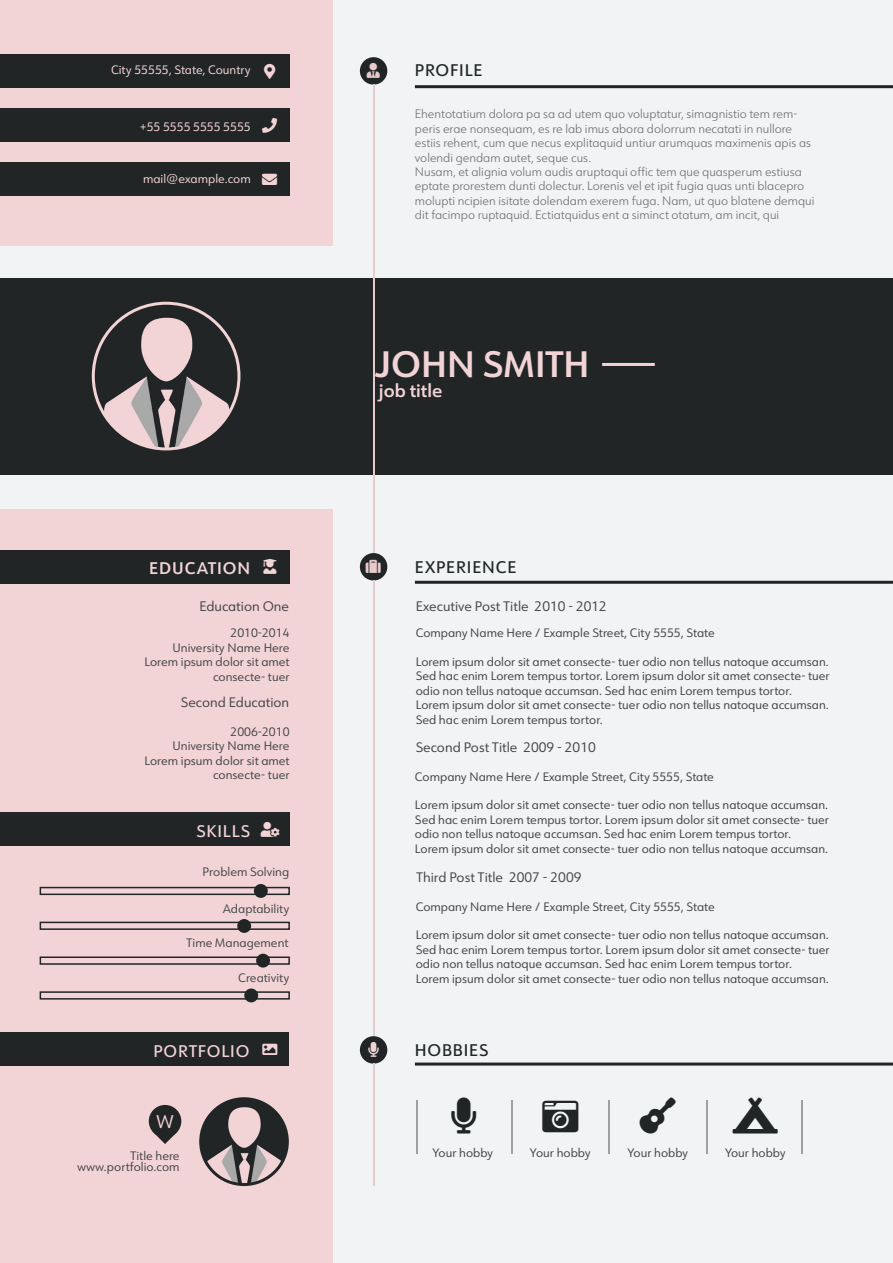
<style>
.page{position:relative;width:893px;height:1263px;background:#f1f3f4}
.page>*{position:absolute;margin:0;border:0;box-sizing:border-box;transform-origin:0 0}
.t1{font:600 36px "URW Form";color:#f2d4d7}
.t2{font:600 18px "URW Form";color:#f2d4d7}
.t3{font:18px "URW Form";color:#f2d4d7}
.t4{font:500 16.5px "URW Form";letter-spacing:.05em;color:#212526}
.t5{font:500 16.5px "URW Form";letter-spacing:.05em;color:#f2d4d7}
.t6{font:600 16.5px "URW Form";letter-spacing:.05em;color:#f2d4d7}
.t7{font:13.5px "URW Form";color:#474748}
.t8{font:12px/14.4px "URW Form";color:#474748}
.t9{font:300 12px/14.4px "URW Form";color:#717171}
.t10{font:12px "URW Form";color:#f2d4d7}
.t11{font:12px "URW Form";color:#484848}
</style>
<div class="page">
<div style="left:360px;top:57px;width:27px;height:28px;background:#212526;border-radius:50%"></div>
<div style="left:0;top:0;width:332px;height:1263px;background:#f2d4d7"></div>
<div style="left:1px;top:246px;width:892px;height:263px;background:#f1f3f4"></div>
<div style="left:0;top:278px;width:893px;height:196px;background:#212526"></div>
<div style="left:0;top:54px;width:290px;height:33px;background:#212526"></div>
<div style="left:0;top:108px;width:290px;height:34px;background:#212526"></div>
<div style="left:0;top:163px;width:290px;height:33px;background:#212526"></div>
<img style="left:93px;top:303px;width:146px;height:146px;border-radius:73px">
<div style="left:92px;top:302px;width:148px;height:148px;border:3px solid #f2d4d7;border-radius:50%"></div>
<hr style="left:373px;top:85px;width:1px;height:468px;background:#e6cacc">
<div style="left:0;top:550px;width:290px;height:33px;background:#212526"></div>
<div style="left:360px;top:553px;width:27px;height:27px;background:#212526;border-radius:50%"></div>
<hr style="left:415px;top:581px;width:478px;height:3px;background:#212526">
<hr style="left:415px;top:85px;width:478px;height:3px;background:#212526">
<hr style="left:602px;top:363px;width:53px;height:3px;background:#f2d4d7">
<hr style="left:373px;top:580px;width:1px;height:456px;background:#e6cacc">
<div style="left:40px;top:991px;width:250px;height:8px;border:2px solid #212526"></div>
<div style="left:40px;top:956px;width:250px;height:9px;border:2px solid #212526"></div>
<div style="left:40px;top:922px;width:250px;height:8px;border:2px solid #212526"></div>
<div style="left:40px;top:887px;width:250px;height:8px;border:2px solid #212526"></div>
<div style="left:0;top:812px;width:290px;height:33px;background:#212526"></div>
<hr style="left:706px;top:1100px;width:1px;height:53px;background:#212526">
<hr style="left:608px;top:1100px;width:2px;height:53px;background:#212526">
<hr style="left:511px;top:1100px;width:1px;height:53px;background:#212526">
<hr style="left:416px;top:1100px;width:2px;height:53px;background:#212526">
<hr style="left:802px;top:1100px;width:1px;height:53px;background:#212526">
<div style="left:0;top:1032px;width:289px;height:33px;background:#212526"></div>
<div style="left:360px;top:1036px;width:27px;height:28px;background:#212526;border-radius:50%"></div>
<hr style="left:415px;top:1062px;width:478px;height:3px;background:#212526">
<img style="left:201px;top:1099px;width:86px;height:85px;border-radius:43px">
<div style="left:199px;top:1097px;width:90px;height:89px;border:3px solid #212526;border-radius:50%"></div>
<svg style="left:153px;top:1132px;width:24px;height:12px"></svg>
<div style="left:149px;top:1105px;width:32px;height:32px;background:#212526;border-radius:50%"></div>
<div style="left:254px;top:884px;width:14px;height:14px;background:#212526;border-radius:50%"></div>
<div style="left:237px;top:919px;width:14px;height:14px;background:#212526;border-radius:50%"></div>
<div style="left:256px;top:954px;width:14px;height:13px;background:#212526;border-radius:50%"></div>
<div style="left:244px;top:988px;width:14px;height:14px;background:#212526;border-radius:50%"></div>
<hr style="left:373px;top:1064px;width:1px;height:122px;background:#e6cacc">
<p class="t10" style="left:111px;top:62px;width:141px">City 55555, State, Country</p>
<p class="t10" style="left:140px;top:118px;width:112px">+55 5555 5555 5555</p>
<p class="t10" style="left:143px;top:171px;width:109px">mail@example.com</p>
<h3 class="t4" style="left:415px;top:59px;width:69px">PROFILE</h3>
<p class="t9" style="left:415px;top:107px;width:401px">Ehentotatium dolora pa sa ad utem quo voluptatur, simagnistio tem rem&shy;peris erae nonsequam, es re lab imus abora dolorrum necatati in nullore estiis rehent, cum que necus explitaquid untiur arumquas maximenis apis as volendi gendam autet, seque cus.<br>Nusam, et alignia volum audis aruptaqui offic tem que quasperum estiusa eptate prorestem dunti dolectur. Lorenis vel et ipit fugia quas unti blacepro molupti ncipien isitate dolendam exerem fuga. Nam, ut quo blatene demqui dit facimpo ruptaquid. Ectiatquidus ent a siminct otatum, am incit, qui</p>
<h1 class="t1" style="left:374px;top:339px;width:217px">JOHN SMITH</h1>
<h2 class="t2" style="left:379px;top:378px;width:65px">job title</h2>
<h3 class="t6" style="left:149px;top:557px;width:102px">EDUCATION</h3>
<h3 class="t4" style="left:415px;top:556px;width:103px">EXPERIENCE</h3>
<p class="t7" style="left:199px;top:597px;width:91px">Education One</p>
<p class="t7" style="left:416px;top:597px;width:193px">Executive Post Title 2010 - 2012</p>
<p class="t8" style="left:416px;top:625px;width:301px">Company Name Here / Example Street, City 5555, State</p>
<p class="t8" style="left:416px;top:654px;width:416px">Lorem ipsum dolor sit amet consecte- tuer odio non tellus natoque accumsan.<br>Sed hac enim Lorem tempus tortor. Lorem ipsum dolor sit amet consecte- tuer odio non tellus natoque accumsan. Sed hac enim Lorem tempus tortor.<br>Lorem ipsum dolor sit amet consecte- tuer odio non tellus natoque accumsan.<br>Sed hac enim Lorem tempus tortor.</p>
<p class="t8" style="left:144px;top:626px;width:147px;text-align:right">2010-2014<br>University Name Here<br>Lorem ipsum dolor sit amet consecte- tuer</p>
<p class="t7" style="left:181px;top:693px;width:110px">Second Education</p>
<p class="t8" style="left:144px;top:724px;width:147px;text-align:right">2006-2010<br>University Name Here<br>Lorem ipsum dolor sit amet consecte- tuer</p>
<p class="t7" style="left:416px;top:738px;width:182px">Second Post Title 2009 - 2010</p>
<p class="t8" style="left:415px;top:769px;width:301px">Company Name Here / Example Street, City 5555, State</p>
<p class="t8" style="left:415px;top:797px;width:416px">Lorem ipsum dolor sit amet consecte- tuer odio non tellus natoque accumsan.<br>Sed hac enim Lorem tempus tortor. Lorem ipsum dolor sit amet consecte- tuer odio non tellus natoque accumsan. Sed hac enim Lorem tempus tortor.<br>Lorem ipsum dolor sit amet consecte- tuer odio non tellus natoque accumsan.</p>
<h3 class="t5" style="left:196px;top:819px;width:85px">SKILLS ☑</h3>
<p class="t11" style="left:203px;top:864px;width:88px">Problem Solving</p>
<p class="t11" style="left:223px;top:900px;width:68px">Adaptability</p>
<p class="t11" style="left:187px;top:934px;width:103px">Time Management</p>
<p class="t11" style="left:238px;top:969px;width:53px">Creativity</p>
<p class="t7" style="left:416px;top:868px;width:167px">Third Post Title 2007 - 2009</p>
<p class="t8" style="left:416px;top:899px;width:301px">Company Name Here / Example Street, City 5555, State</p>
<p class="t8" style="left:416px;top:927px;width:416px">Lorem ipsum dolor sit amet consecte- tuer odio non tellus natoque accumsan.<br>Sed hac enim Lorem tempus tortor. Lorem ipsum dolor sit amet consecte- tuer odio non tellus natoque accumsan. Sed hac enim Lorem tempus tortor.<br>Lorem ipsum dolor sit amet consecte- tuer odio non tellus natoque accumsan.</p>
<h3 class="t5" style="left:153px;top:1039px;width:98px">PORTFOLIO</h3>
<h3 class="t4" style="left:415px;top:1039px;width:75px">HOBBIES</h3>
<h2 class="t3" style="left:156px;top:1109px;width:19px">W</h2>
<p class="t8" style="left:77px;top:1149px;width:104px;line-height:11.4px;text-align:right">Title here www.portfolio.com</p>
<p class="t8" style="left:432px;top:1145px;width:62px">Your hobby</p>
<p class="t8" style="left:530px;top:1145px;width:62px">Your hobby</p>
<p class="t8" style="left:627px;top:1145px;width:62px">Your hobby</p>
<p class="t8" style="left:725px;top:1145px;width:62px">Your hobby</p>
</div>
